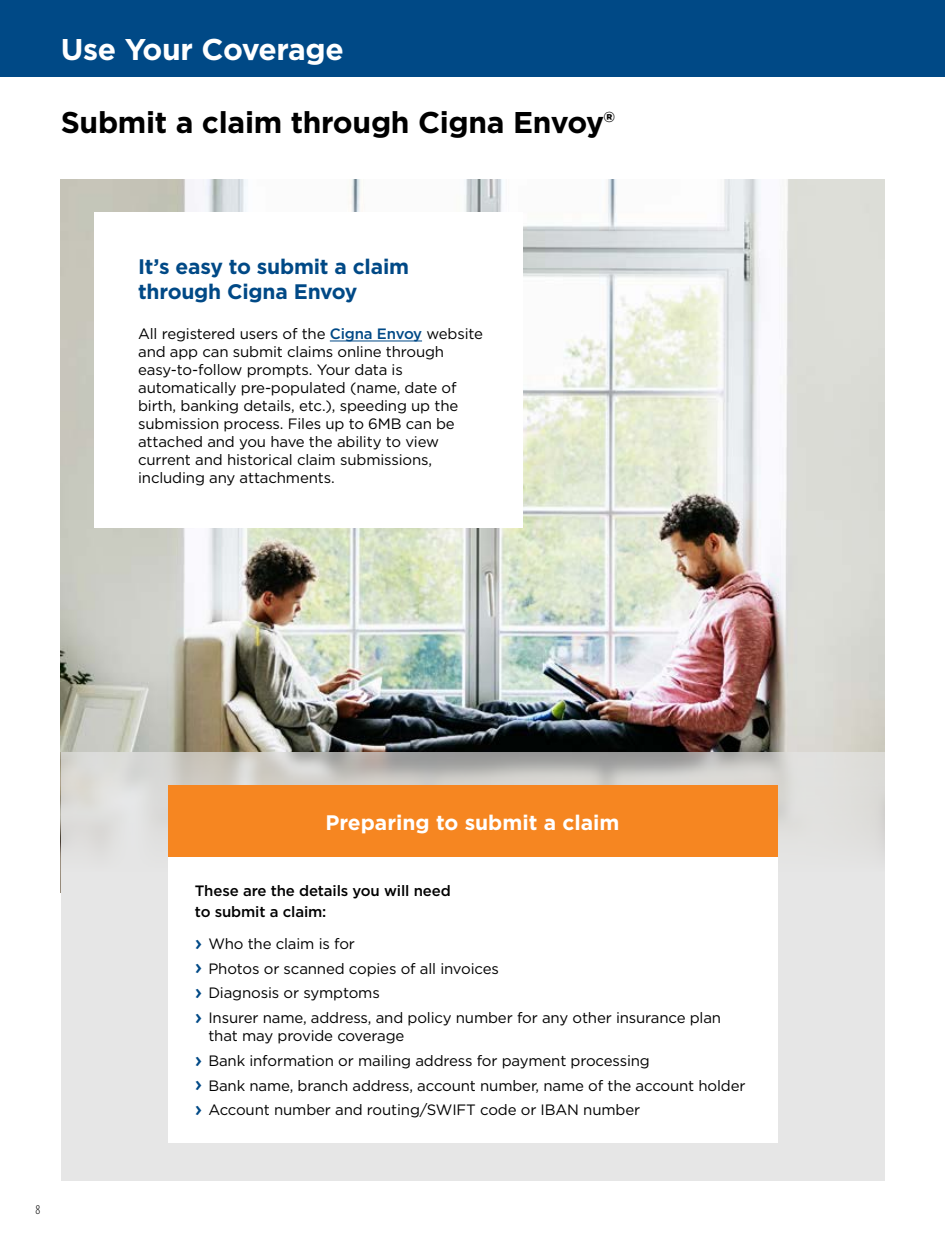
<style>
.page{position:relative;width:945px;height:1242px;background:#fff}
.page>*{position:absolute;margin:0;border:0;box-sizing:border-box;transform-origin:0 0}
.t1{font:700 30px "Gotham";letter-spacing:-.01em;color:#000}
.t2{font:700 30px "Gotham";letter-spacing:-.01em;color:#fff}
.t3{font:700 21px/25.2px "Gotham";letter-spacing:-.01em;color:#004986}
.t4{font:700 21px "Gotham";color:#fff}
.t5{font:15px/18px "Gotham";letter-spacing:-.01em;color:#000}
.t6{font:500 15px/21px "Gotham";letter-spacing:-.01em;color:#000}
.t7{font:300 condensed 13.5px "Myriad Pro";color:#000}
.s1{font-weight:500;color:#004986}
.s2{font-weight:500;font-size:21px;color:#004986}
</style>
<div class="page">
<img style="left:61px;top:179px;width:823px;height:574px">
<div style="left:0;top:0;width:945px;height:76px;background:#004986"></div>
<svg style="left:61px;top:753px;width:823px;height:428px;background:#dfdedd"></svg>
<div style="left:94px;top:212px;width:428px;height:316px;background:#fff"></div>
<hr style="left:330px;top:341px;width:92px;height:1px;background:#004986">
<div style="left:168px;top:785px;width:609px;height:73px;background:#f68621"></div>
<div style="left:168px;top:857px;width:609px;height:286px;background:#fff"></div>
<h1 class="t2" style="left:61px;top:36px;width:285px">Use Your Coverage</h1>
<h1 class="t1" style="left:61px;top:109px;width:556px">Submit a claim through Cigna Envoy®</h1>
<h2 class="t3" style="left:138px;top:255px;width:273px">It’s easy to submit a claim through Cigna Envoy</h2>
<p class="t5" style="left:138px;top:326px;width:346px">All registered users of the <span class="s1">Cigna Envoy</span> website and app can submit claims online through easy-to-follow prompts. Your data is automatically pre-populated (name, date of birth, banking details, etc.), speeding up the submission process. Files up to 6MB can be attached and you have the ability to view current and historical claim submissions, including any attachments.</p>
<p class="t7" style="left:35px;top:1205px;width:6px">8</p>
<h2 class="t4" style="left:325px;top:813px;width:296px">Preparing to submit a claim</h2>
<p class="t6" style="left:195px;top:881px;width:257px">These are the details you will need to submit a claim:</p>
<p class="t5" style="left:195px;top:932px;width:528px;line-height:24.8px"><span class="s2">›</span> Who the claim is for<br><span class="s2">›</span> Photos or scanned copies of all invoices<br><span class="s2">›</span> Diagnosis or symptoms<br><span class="s2">›</span> Insurer name, address, and policy number for any other insurance plan</p>
<p class="t5" style="left:195px;top:1024px;width:552px;line-height:24.8px;text-indent:14px">that may provide coverage<br><span class="s2">›</span> Bank information or mailing address for payment processing<br><span class="s2">›</span> Bank name, branch address, account number, name of the account holder <span class="s2">›</span> Account number and routing/SWIFT code or IBAN number</p>
</div>
